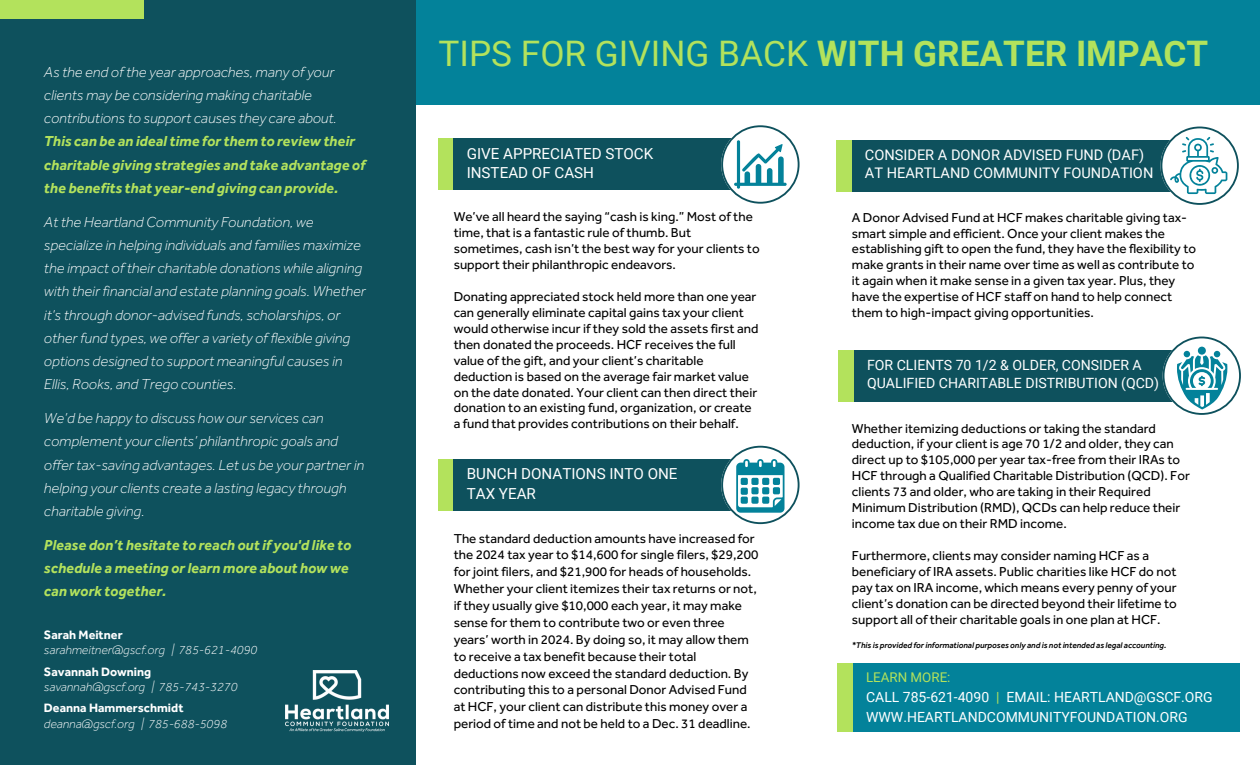
<style>
.page{position:relative;width:1260px;height:765px;background:#fff}
.page>*{position:absolute;margin:0;border:0;box-sizing:border-box;transform-origin:0 0}
.t1{font:35.25px "Roboto";color:#b3e25c}
.t2{font:15.12px/19.1px "Roboto";color:#fff}
.t3{font:italic 300 15px/23.1px "Effra";color:#fff}
.t4{font:italic 700 15px/23.1px "Effra";color:#b3e25c}
.t5{font:14.62px/18.2px "Roboto";color:#fff}
.t6{font:14.12px/17.8px "Roboto";color:#fff}
.t7{font:14px/19.8px "Roboto";color:#fff}
.t8{font:13.38px/16px "Effra";color:#000}
.t9{font:13.38px "Roboto";color:#b3e25c}
.t10{font:italic 300 12.62px/15.2px "Effra";color:#fff}
.t11{font:italic 500 8.5px "Effra";color:#000}
.s1{font-weight:300;color:#fff}
.s2{font-weight:700;font-style:normal}
.s3{font-weight:700}
.s4{color:#b3e25c}
</style>
<div class="page">
<div style="left:416px;top:0;width:844px;height:105px;background:#03829a"></div>
<div style="left:439px;top:139px;width:15px;height:51px;background:#b3e25c"></div>
<div style="left:439px;top:459px;width:15px;height:52px;background:#b3e25c"></div>
<div style="left:454px;top:139px;width:319px;height:51px;background:#0e515d"></div>
<div style="left:837px;top:140px;width:363px;height:52px;background:#0e515d"></div>
<div style="left:837px;top:140px;width:15px;height:52px;background:#b3e25c"></div>
<div style="left:454px;top:459px;width:319px;height:52px;background:#0e515d"></div>
<div style="left:839px;top:350px;width:363px;height:52px;background:#0e515d"></div>
<div style="left:839px;top:350px;width:15px;height:52px;background:#b3e25c"></div>
<div style="left:838px;top:663px;width:402px;height:69px;background:#03829a"></div>
<div style="left:838px;top:663px;width:15px;height:69px;background:#b3e25c"></div>
<div style="left:0;top:0;width:416px;height:765px;background:#0e515d"></div>
<div style="left:0;top:0;width:144px;height:18px;background:#b3e25c"></div>
<img style="left:285px;top:670px;width:104px;height:61px">
<svg style="left:721px;top:125px;width:79px;height:79px"></svg>
<svg style="left:721px;top:446px;width:79px;height:78px"></svg>
<svg style="left:1161px;top:127px;width:78px;height:78px"></svg>
<svg style="left:1163px;top:337px;width:78px;height:78px"></svg>
<h2 class="t4" style="left:44px;top:60px;width:323px"><span class="s1">As the end of the year approaches, many of your clients may be considering making charitable contributions to support causes they care about.<br></span>This can be an ideal time for them to review their charitable giving strategies and take advantage of the benefits that year-end giving can provide.</h2>
<h5 class="t3" style="left:44px;top:210px;width:323px">At the Heartland Community Foundation, we specialize in helping individuals and families maximize the impact of their charitable donations while aligning with their financial and estate planning goals. Whether it’s through donor-advised funds, scholarships, or other fund types, we offer a variety of flexible giving options designed to support meaningful causes in Ellis, Rooks, and Trego counties.</h5>
<p class="t3" style="left:44px;top:406px;width:322px">We’d be happy to discuss how our services can complement your clients’ philanthropic goals and offer tax-saving advantages. Let us be your partner in helping your clients create a lasting legacy through charitable giving.</p>
<h2 class="t4" style="left:44px;top:533px;width:309px">Please don’t hesitate to reach out if you'd like to schedule a meeting or learn more about how we can work together.</h2>
<h5 class="t10" style="left:44px;top:627px;width:215px"><span class="s2">Sarah Meitner<br></span>sarahmeitner@gscf.org | 785-621-4090</h5>
<p class="t10" style="left:44px;top:664px;width:195px"><span class="s2">Savannah Downing </span>savannah@gscf.org | 785-743-3270</p>
<h2 class="t10" style="left:44px;top:700px;width:185px"><span class="s2">Deanna Hammerschmidt </span>deanna@gscf.org | 785-688-5098</h2>
<h4 class="t1" style="left:439px;top:33px;width:771px">TIPS FOR GIVING BACK <span class="s3">WITH GREATER IMPACT</span></h4>
<h5 class="t2" style="left:467px;top:144px;width:188px">GIVE APPRECIATED STOCK<br>INSTEAD OF CASH</h5>
<h5 class="t8" style="left:454px;top:209px;width:308px">We’ve all heard the saying “cash is king.” Most of the time, that is a fantastic rule of thumb. But sometimes, cash isn’t the best way for your clients to support their philanthropic endeavors.</h5>
<h5 class="t8" style="left:454px;top:288px;width:306px">Donating appreciated stock held more than one year can generally eliminate capital gains tax your client would otherwise incur if they sold the assets first and then donated the proceeds. HCF receives the full value of the gift, and your client’s charitable deduction is based on the average fair market value on the date donated. Your client can then direct their donation to an existing fund, organization, or create a fund that provides contributions on their behalf.</h5>
<h3 class="t2" style="left:467px;top:465px;width:212px">BUNCH DONATIONS INTO ONE<br>TAX YEAR</h3>
<h4 class="t8" style="left:454px;top:529px;width:306px;line-height:16.9px">The standard deduction amounts have increased for the 2024 tax year to $14,600 for single filers, $29,200 forjoint filers, and $21,900 for heads of households.<br>Whether your client itemizes their tax returns or not, if they usually give $10,000 each year, it may make sense for them to contribute two or even three years’ worth in 2024. By doing so, it may allow them to receive a tax benefit because their total deductions now exceed the standard deduction. By contributing this to a personal Donor Advised Fund at HCF, your client can distribute this money over a period of time and not be held to a Dec. 31 deadline.</h4>
<h1 class="t5" style="left:865px;top:146px;width:290px">CONSIDER A DONOR ADVISED FUND (DAF)<br>AT HEARTLAND COMMUNITY FOUNDATION</h1>
<p class="t8" style="left:852px;top:209px;width:346px">A Donor Advised Fund at HCF makes charitable giving tax&shy;smart simple and efficient. Once your client makes the establishing gift to open the fund, they have the flexibility to make grants in their name over time as well as contribute to it again when it make sense in a given tax year. Plus, they have the expertise of HCF staff on hand to help connect them to high-impact giving opportunities.</p>
<h5 class="t6" style="left:867px;top:356px;width:294px">FOR CLIENTS 70 1/2 &amp; OLDER, CONSIDER A<br>QUALIFIED CHARITABLE DISTRIBUTION (QCD)</h5>
<p class="t8" style="left:852px;top:420px;width:340px">Whether itemizing deductions or taking the standard deduction, if your client is age 70 1/2 and older, they can direct up to $105,000 per year tax-free from their IRAs to HCF through a Qualified Charitable Distribution (QCD). For clients 73 and older, who are taking in their Required Minimum Distribution (RMD), QCDs can help reduce their income tax due on their RMD income.</p>
<h2 class="t8" style="left:852px;top:547px;width:326px">Furthermore, clients may consider naming HCF as a beneficiary of IRA assets. Public charities like HCF do not pay tax on IRA income, which means every penny of your client’s donation can be directed beyond their lifetime to support all of their charitable goals in one plan at HCF.</h2>
<p class="t11" style="left:852px;top:640px;width:316px">*This is provided for informational purposes only and is not intended as legal accounting.</p>
<h5 class="t9" style="left:866px;top:670px;width:86px">LEARN MORE:</h5>
<h5 class="t7" style="left:866px;top:687px;width:348px">CALL 785-621-4090 <span class="s4">|</span> EMAIL: HEARTLAND@GSCF.ORG<br>WWW.HEARTLANDCOMMUNITYFOUNDATION.ORG</h5>
</div>
